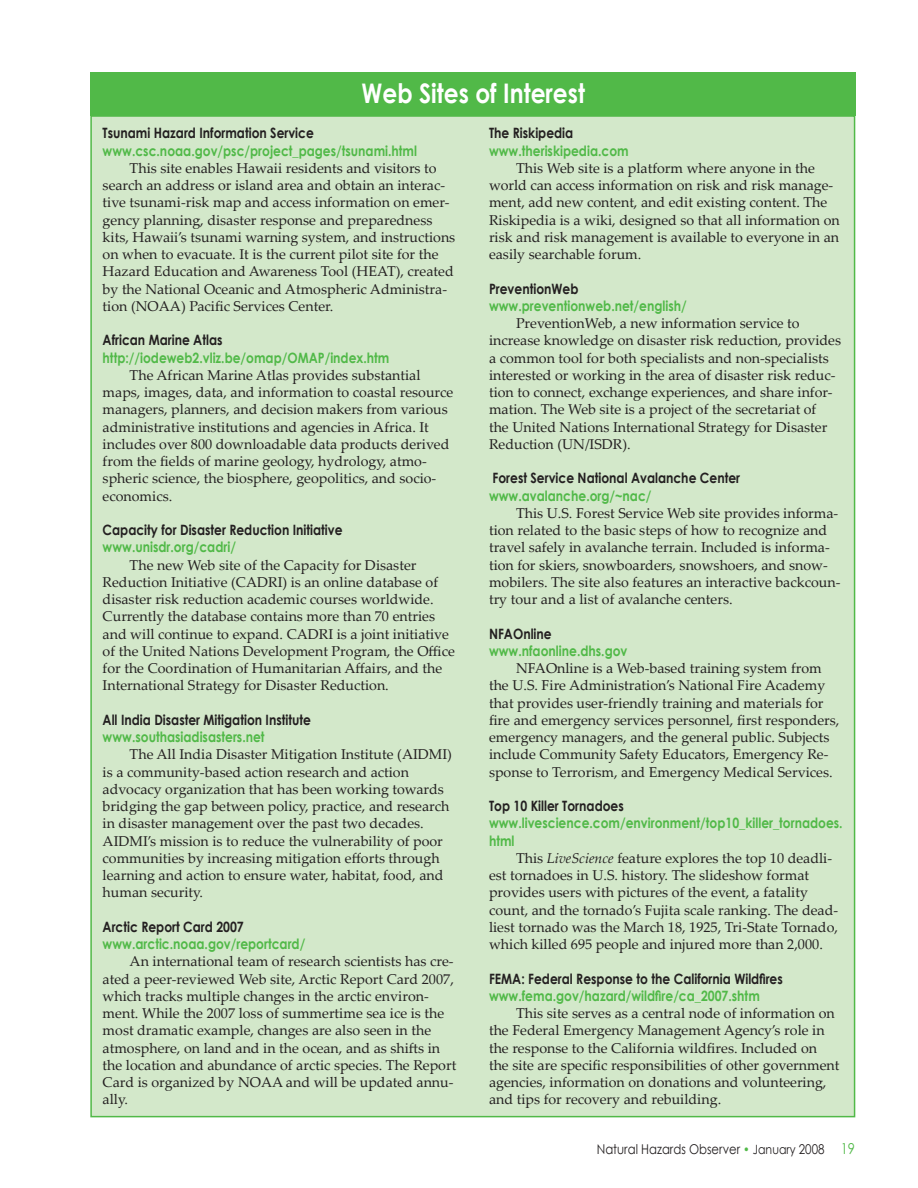
<style>
.page{position:relative;width:918px;height:1188px;background:#fff}
.page>*{position:absolute;margin:0;border:0;box-sizing:border-box;transform-origin:0 0}
.t1{font:700 27px "Century Gothic";color:#fff;scale:.86 1}
.t2{font:14.25px/17.2px "Palatino Linotype";color:#231f20}
.t3{font:700 14.25px/17.2px "Century Gothic";color:#51b948;scale:.86 1}
.t4{font:700 14.25px "Century Gothic";color:#231f20;scale:.86 1}
.t5{font:13.5px "Century Gothic";color:#231f20;scale:.86 1}
.s1{font-style:italic}
.s2{font-size:12.75px;color:#51b948}
.s3{font-size:12.75px}
.s4{font-size:15px;color:#51b948}
</style>
<div class="page">
<div style="left:91px;top:116px;width:764px;height:1001px;background:#d3e8ca"></div>
<div style="left:90px;top:72px;width:766px;height:44px;background:#51b948"></div>
<h1 class="t1" style="left:362px;top:73px;width:261px">Web Sites of Interest</h1>
<p class="t4" style="left:103px;top:122px;width:247px">Tsunami Hazard Information Service</p>
<p class="t3" style="left:103px;top:141px;width:367px">www.csc.noaa.gov/psc/project_pages/tsunami.html</p>
<p class="t2" style="left:103px;top:159px;width:354px;text-indent:27px">This site enables Hawaii residents and visitors to search an address or island area and obtain an interac&shy;tive tsunami-risk map and access information on emer&shy;gency planning, disaster response and preparedness kits, Hawaii’s tsunami warning system, and instructions on when to evacuate. It is the current pilot site for the Hazard Education and Awareness Tool (HEAT), created by the National Oceanic and Atmospheric Administra&shy;tion (NOAA) Pacific Services Center.</p>
<p class="t4" style="left:103px;top:329px;width:141px">African Marine Atlas</p>
<p class="t3" style="left:103px;top:348px;width:335px">http://iodeweb2.vliz.be/omap/OMAP/index.htm</p>
<p class="t2" style="left:103px;top:366px;width:352px;text-indent:27px">The African Marine Atlas provides substantial maps, images, data, and information to coastal resource managers, planners, and decision makers from various administrative institutions and agencies in Africa. It includes over 800 downloadable data products derived from the fields of marine geology, hydrology, atmo&shy;spheric science, the biosphere, geopolitics, and socio&shy;economics.</p>
<p class="t4" style="left:103px;top:519px;width:281px">Capacity for Disaster Reduction Initiative</p>
<p class="t3" style="left:103px;top:538px;width:157px">www.unisdr.org/cadri/</p>
<p class="t2" style="left:103px;top:555px;width:354px;text-indent:27px">The new Web site of the Capacity for Disaster Reduction Initiative (CADRI) is an online database of disaster risk reduction academic courses worldwide.<br>Currently the database contains more than 70 entries and will continue to expand. CADRI is a joint initiative of the United Nations Development Program, the Office for the Coordination of Humanitarian Affairs, and the International Strategy for Disaster Reduction.</p>
<p class="t4" style="left:103px;top:709px;width:244px">All India Disaster Mitigation Institute</p>
<p class="t3" style="left:103px;top:728px;width:190px">www.southasiadisasters.net</p>
<p class="t2" style="left:103px;top:745px;width:351px;text-indent:27px">The All India Disaster Mitigation Institute (AIDMI) is a community-based action research and action advocacy organization that has been working towards bridging the gap between policy, practice, and research in disaster management over the past two decades.<br>AIDMI’s mission is to reduce the vulnerability of poor communities by increasing mitigation efforts through learning and action to ensure water, habitat, food, and human security.</p>
<p class="t4" style="left:103px;top:916px;width:166px">Arctic Report Card 2007</p>
<p class="t3" style="left:103px;top:935px;width:237px">www.arctic.noaa.gov/reportcard/</p>
<p class="t2" style="left:103px;top:952px;width:355px;text-indent:27px">An international team of research scientists has cre&shy;ated a peer-reviewed Web site, Arctic Report Card 2007, which tracks multiple changes in the arctic environ&shy;ment. While the 2007 loss of summertime sea ice is the most dramatic example, changes are also seen in the atmosphere, on land and in the ocean, and as shifts in the location and abundance of arctic species. The Report Card is organized by NOAA and will be updated annu&shy;ally.</p>
<p class="t4" style="left:489px;top:122px;width:100px">The Riskipedia</p>
<p class="t3" style="left:489px;top:141px;width:164px">www.theriskipedia.com</p>
<p class="t2" style="left:489px;top:159px;width:352px;text-indent:27px">This Web site is a platform where anyone in the world can access information on risk and risk manage&shy;ment, add new content, and edit existing content. The Riskipedia is a wiki, designed so that all information on risk and risk management is available to everyone in an easily searchable forum.</p>
<p class="t4" style="left:489px;top:278px;width:106px">PreventionWeb</p>
<p class="t3" style="left:489px;top:296px;width:231px">www.preventionweb.net/english/</p>
<p class="t2" style="left:489px;top:314px;width:354px;text-indent:27px">PreventionWeb, a new information service to increase knowledge on disaster risk reduction, provides a common tool for both specialists and non-specialists interested or working in the area of disaster risk reduc&shy;tion to connect, exchange experiences, and share infor&shy;mation. The Web site is a project of the secretariat of<br>the United Nations International Strategy for Disaster Reduction (UN/ISDR).</p>
<p class="t4" style="left:493px;top:467px;width:289px">Forest Service National Avalanche Center</p>
<p class="t3" style="left:489px;top:486px;width:190px">www.avalanche.org/~nac/</p>
<p class="t2" style="left:489px;top:504px;width:353px;text-indent:27px">This U.S. Forest Service Web site provides informa&shy;tion related to the basic steps of how to recognize and travel safely in avalanche terrain. Included is informa&shy;tion for skiers, snowboarders, snowshoers, and snow&shy;mobilers. The site also features an interactive backcoun&shy;try tour and a list of avalanche centers.</p>
<p class="t4" style="left:489px;top:623px;width:74px">NFAOnline</p>
<p class="t3" style="left:489px;top:641px;width:163px">www.nfaonline.dhs.gov</p>
<p class="t2" style="left:489px;top:659px;width:352px;text-indent:27px">NFAOnline is a Web-based training system from the U.S. Fire Administration’s National Fire Academy that provides user-friendly training and materials for fire and emergency services personnel, first responders, emergency managers, and the general public. Subjects include Community Safety Educators, Emergency Re&shy;sponse to Terrorism, and Emergency Medical Services.</p>
<p class="t4" style="left:489px;top:795px;width:158px">Top 10 Killer Tornadoes</p>
<p class="t3" style="left:489px;top:814px;width:413px">www.livescience.com/environment/top10_killer_tornadoes. html</p>
<p class="t2" style="left:489px;top:849px;width:351px;text-indent:27px">This <span class="s1">LiveScience</span> feature explores the top 10 deadli&shy;est tornadoes in U.S. history. The slideshow format provides users with pictures of the event, a fatality count, and the tornado’s Fujita scale ranking. The dead&shy;liest tornado was the March 18, 1925, Tri-State Tornado, which killed 695 people and injured more than 2,000.</p>
<p class="t4" style="left:489px;top:968px;width:343px">FEMA: Federal Response to the California Wildfires</p>
<p class="t3" style="left:489px;top:986px;width:316px">www.fema.gov/hazard/wildfire/ca_2007.shtm</p>
<p class="t2" style="left:489px;top:1004px;width:352px;text-indent:27px">This site serves as a central node of information on the Federal Emergency Management Agency’s role in the response to the California wildfires. Included on the site are specific responsibilities of other government agencies, information on donations and volunteering, and tips for recovery and rebuilding.</p>
<p class="t5" style="left:597px;top:1140px;width:302px">Natural Hazards Observer <span class="s2">•</span> <span class="s3">January</span> 2008 <span class="s4">19</span></p>
</div>
